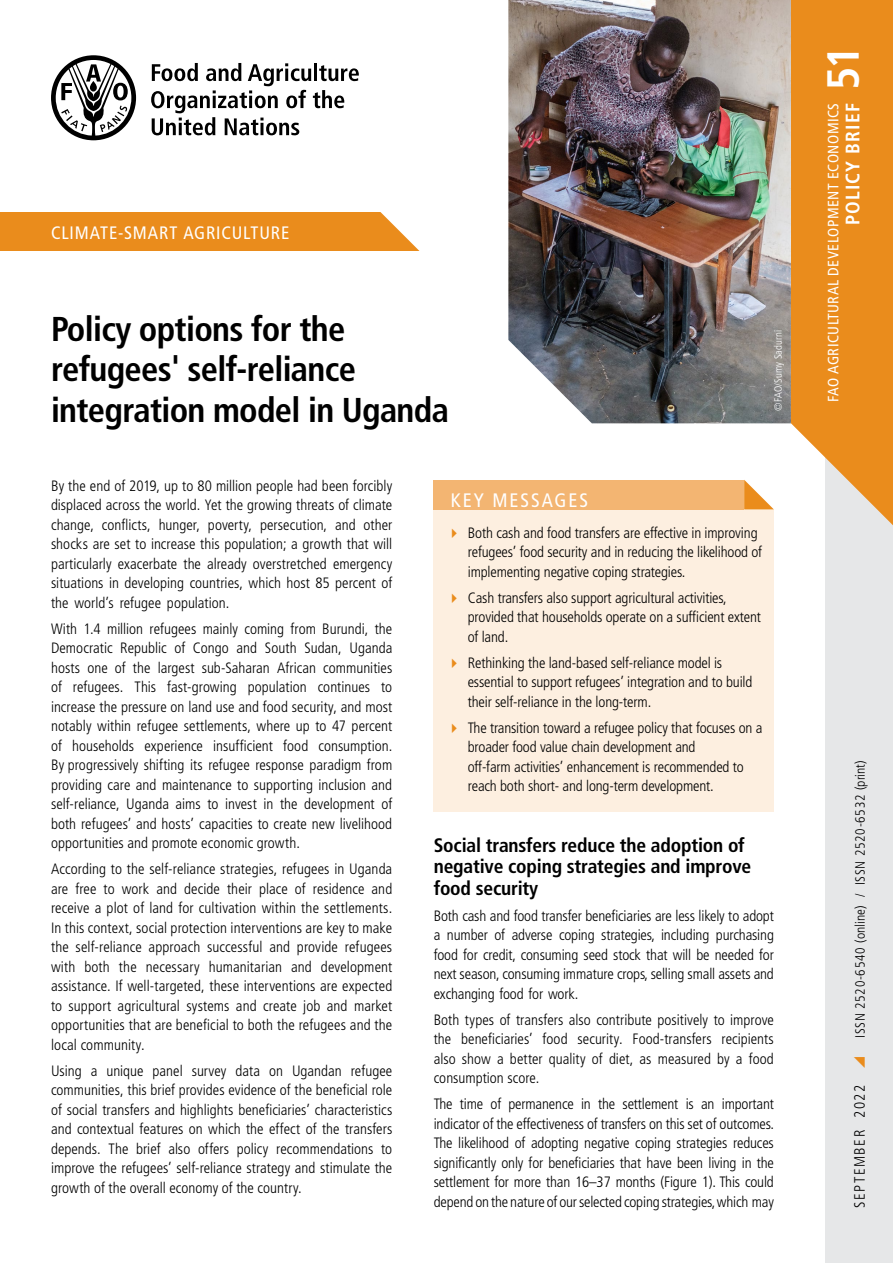
<style>
.page{position:relative;width:893px;height:1263px;background:#fff}
.page>*{position:absolute;margin:0;border:0;box-sizing:border-box;transform-origin:0 0}
.t1{font:700 condensed 45px "Frutiger LT Pro";color:#fff}
.t2{font:700 condensed 34.5px/40.5px "Frutiger LT Pro";letter-spacing:-.02em;color:#000}
.t3{font:700 condensed 19.5px/21.8px "Frutiger LT Pro";letter-spacing:-.01em;color:#000}
.t4{font:700 condensed 19.5px "Frutiger LT Pro";letter-spacing:.06em;color:#fff}
.t5{font:condensed 19.5px "Frutiger LT Pro";letter-spacing:.1em;color:#fff}
.t6{font:condensed 18px "Frutiger LT Pro";letter-spacing:.045em;color:#fff}
.t7{font:300 condensed 15px/19.5px "Frutiger LT Pro";letter-spacing:-.01em;color:#000;text-align:justify}
.t8{font:condensed 15px "Frutiger LT Pro";letter-spacing:.03em;color:#fff}
.t9{font:300 condensed 15px "Frutiger LT Pro";letter-spacing:.1em;color:#000}
.t10{font:300 condensed 13.5px "Frutiger LT Pro";letter-spacing:.05em;color:#000}
.t11{font:300 condensed 10.5px "Frutiger LT Pro";letter-spacing:.015em;color:#fff}
</style>
<div class="page">
<div style="left:825px;top:355px;width:68px;height:908px;background:#e6e7e8"></div>
<svg style="left:791px;top:0;width:102px;height:525px;background:#ea9630"></svg>
<svg style="left:51px;top:55px;width:85px;height:85px"></svg>
<svg style="left:151px;top:63px;width:208px;height:72px"></svg>
<div style="left:0;top:213px;width:476px;height:38px;background:#ea8c1c"></div>
<svg style="left:343px;top:212px;width:133px;height:39px"></svg>
<img style="left:508px;top:0;width:283px;height:423px">
<div style="left:434px;top:480px;width:340px;height:331px;background:#fdefe0"></div>
<div style="left:434px;top:480px;width:310px;height:29px;background:#f3b572"></div>
<svg style="left:744px;top:480px;width:30px;height:29px"></svg>
<p class="t6" style="left:51px;top:222px;width:240px">CLIMATE-SMART AGRICULTURE</p>
<h2 class="t2" style="left:51px;top:308px;width:399px">Policy options for the refugees' self-reliance integration model in Uganda</h2>
<p class="t11" style="left:772px;top:411px;width:83px;rotate:-90deg">©FAO/Sumy Sadurni</p>
<p class="t7" style="left:51px;top:476px;width:343px">By the end of 2019, up to 80 million people had been forcibly displaced across the world. Yet the growing threats of climate change, conflicts, hunger, poverty, persecution, and other shocks are set to increase this population; a growth that will particularly exacerbate the already overstretched emergency situations in developing countries, which host 85 percent of the world’s refugee population.</p>
<p class="t7" style="left:51px;top:619px;width:343px">With 1.4 million refugees mainly coming from Burundi, the Democratic Republic of Congo and South Sudan, Uganda hosts one of the largest sub-Saharan African communities of refugees. This fast-growing population continues to increase the pressure on land use and food security, and most notably within refugee settlements, where up to 47 percent of households experience insufficient food consumption.<br>By progressively shifting its refugee response paradigm from providing care and maintenance to supporting inclusion and self-reliance, Uganda aims to invest in the development of both refugees’ and hosts’ capacities to create new livelihood opportunities and promote economic growth.</p>
<p class="t7" style="left:51px;top:859px;width:343px">According to the self-reliance strategies, refugees in Uganda are free to work and decide their place of residence and receive a plot of land for cultivation within the settlements.<br>In this context, social protection interventions are key to make the self-reliance approach successful and provide refugees with both the necessary humanitarian and development assistance. If well-targeted, these interventions are expected to support agricultural systems and create job and market opportunities that are beneficial to both the refugees and the local community.</p>
<p class="t7" style="left:51px;top:1061px;width:343px">Using a unique panel survey data on Ugandan refugee communities, this brief provides evidence of the beneficial role of social transfers and highlights beneficiaries’ characteristics and contextual features on which the effect of the transfers depends. The brief also offers policy recommendations to improve the refugees’ self-reliance strategy and stimulate the growth of the overall economy of the country.</p>
<h3 class="t5" style="left:451px;top:489px;width:139px">KEY MESSAGES</h3>
<p class="t7" style="left:468px;top:523px;width:296px;text-align:left">Both cash and food transfers are effective in improving refugees’ food security and in reducing the likelihood of implementing negative coping strategies.</p>
<p class="t7" style="left:468px;top:588px;width:295px;text-align:left">Cash transfers also support agricultural activities, provided that households operate on a sufficient extent of land.</p>
<p class="t7" style="left:468px;top:653px;width:286px;text-align:left">Rethinking the land-based self-reliance model is essential to support refugees’ integration and to build their self-reliance in the long-term.</p>
<p class="t7" style="left:468px;top:718px;width:296px;text-align:left">The transition toward a refugee policy that focuses on a broader food value chain development and<br>off-farm activities’ enhancement is recommended to reach both short- and long-term development.</p>
<h3 class="t3" style="left:434px;top:834px;width:319px">Social transfers reduce the adoption of negative coping strategies and improve food security</h3>
<p class="t7" style="left:434px;top:906px;width:342px">Both cash and food transfer beneficiaries are less likely to adopt a number of adverse coping strategies, including purchasing food for credit, consuming seed stock that will be needed for next season, consuming immature crops, selling small assets and exchanging food for work.</p>
<p class="t7" style="left:434px;top:1010px;width:342px">Both types of transfers also contribute positively to improve the beneficiaries’ food security. Food-transfers recipients also show a better quality of diet, as measured by a food consumption score.</p>
<p class="t7" style="left:434px;top:1094px;width:342px">The time of permanence in the settlement is an important indicator of the effectiveness of transfers on this set of outcomes.<br>The likelihood of adopting negative coping strategies reduces significantly only for beneficiaries that have been living in the settlement for more than 16–37 months (Figure 1). This could depend on the nature of our selected coping strategies, which may</p>
<h1 class="t1" style="left:816px;top:90px;width:47px;rotate:-90deg">51</h1>
<p class="t8" style="left:824px;top:402px;width:300px;rotate:-90deg">FAO AGRICULTURAL DEVELOPMENT ECONOMICS</p>
<h3 class="t4" style="left:841px;top:225px;width:124px;rotate:-90deg">POLICY BRIEF</h3>
<p class="t10" style="left:852px;top:1038px;width:279px;rotate:-90deg">ISSN 2520-6540 (online) / ISSN 2520-6532 (print)</p>
<p class="t9" style="left:851px;top:1208px;width:124px;rotate:-90deg">SEPTEMBER 2022</p>
</div>
